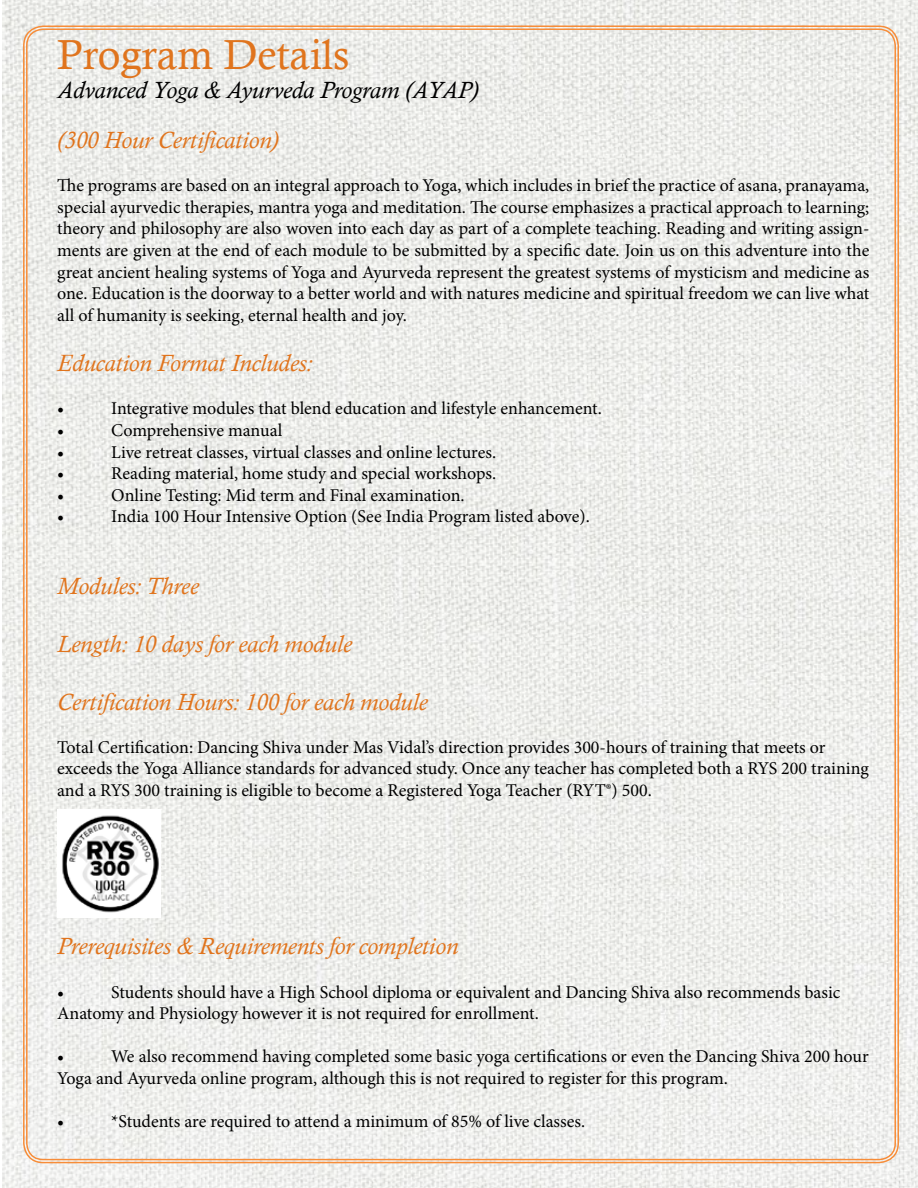
<style>
.page{position:relative;width:918px;height:1188px;background:#fff}
.page>*{position:absolute;margin:0;border:0;box-sizing:border-box;transform-origin:0 0}
.t1{font:42px "Calisto";color:#e0741d}
.t2{font:italic 24px "Calisto";color:#e0741d}
.t3{font:italic 24px "Calisto";color:#000}
.t4{font:18px/21.6px "Minion Pro";color:#000}
</style>
<div class="page">
<img style="left:3px;top:0;width:915px;height:1188px">
<img style="left:57px;top:809px;width:104px;height:108px">
<h1 class="t1" style="left:57px;top:30px;width:294px">Program Details</h1>
<h2 class="t3" style="left:57px;top:76px;width:422px">Advanced Yoga &amp; Ayurveda Program (AYAP)</h2>
<h2 class="t2" style="left:57px;top:126px;width:223px">(300 Hour Certification)</h2>
<p class="t4" style="left:57px;top:175px;width:814px;text-align:justify">The programs are based on an integral approach to Yoga, which includes in brief the practice of asana, pranayama, special ayurvedic therapies, mantra yoga and meditation. The course emphasizes a practical approach to learning; theory and philosophy are also woven into each day as part of a complete teaching. Reading and writing assign&shy;ments are given at the end of each module to be submitted by a specific date. Join us on this adventure into the great ancient healing systems of Yoga and Ayurveda represent the greatest systems of mysticism and medicine as one. Education is the doorway to a better world and with natures medicine and spiritual freedom we can live what all of humanity is seeking, eternal health and joy.</p>
<h2 class="t2" style="left:57px;top:349px;width:257px">Education Format Includes:</h2>
<p class="t4" style="left:57px;top:398px;width:9px">•</p>
<p class="t4" style="left:111px;top:398px;width:492px">Integrative modules that blend education and lifestyle enhancement.</p>
<p class="t4" style="left:57px;top:420px;width:9px">•</p>
<p class="t4" style="left:111px;top:420px;width:173px">Comprehensive manual</p>
<p class="t4" style="left:57px;top:441px;width:9px">•</p>
<p class="t4" style="left:111px;top:441px;width:386px">Live retreat classes, virtual classes and online lectures.</p>
<p class="t4" style="left:57px;top:463px;width:9px">•</p>
<p class="t4" style="left:111px;top:463px;width:386px">Reading material, home study and special workshops.</p>
<p class="t4" style="left:57px;top:484px;width:9px">•</p>
<p class="t4" style="left:111px;top:484px;width:355px">Online Testing: Mid term and Final examination.</p>
<p class="t4" style="left:57px;top:506px;width:9px">•</p>
<p class="t4" style="left:111px;top:506px;width:480px">India 100 Hour Intensive Option (See India Program listed above).</p>
<h2 class="t2" style="left:57px;top:572px;width:143px">Modules: Three</h2>
<h2 class="t2" style="left:57px;top:630px;width:296px">Length: 10 days for each module</h2>
<h2 class="t2" style="left:57px;top:688px;width:372px">Certification Hours: 100 for each module</h2>
<p class="t4" style="left:57px;top:736px;width:813px">Total Certification: Dancing Shiva under Mas Vidal’s direction provides 300-hours of training that meets or exceeds the Yoga Alliance standards for advanced study. Once any teacher has completed both a RYS 200 training and a RYS 300 training is eligible to become a Registered Yoga Teacher (RYT®) 500.</p>
<h2 class="t2" style="left:57px;top:932px;width:403px">Prerequisites &amp; Requirements for completion</h2>
<p class="t4" style="left:57px;top:981px;width:9px">•</p>
<p class="t4" style="left:57px;top:981px;width:785px;text-indent:54px">Students should have a High School diploma or equivalent and Dancing Shiva also recommends basic<br>Anatomy and Physiology however it is not required for enrollment.</p>
<p class="t4" style="left:57px;top:1046px;width:9px">•</p>
<p class="t4" style="left:57px;top:1046px;width:813px;text-indent:54px">We also recommend having completed some basic yoga certifications or even the Dancing Shiva 200 hour<br>Yoga and Ayurveda online program, although this is not required to register for this program.</p>
<p class="t4" style="left:57px;top:1111px;width:9px">•</p>
<p class="t4" style="left:111px;top:1111px;width:475px">*Students are required to attend a minimum of 85% of live classes.</p>
</div>
